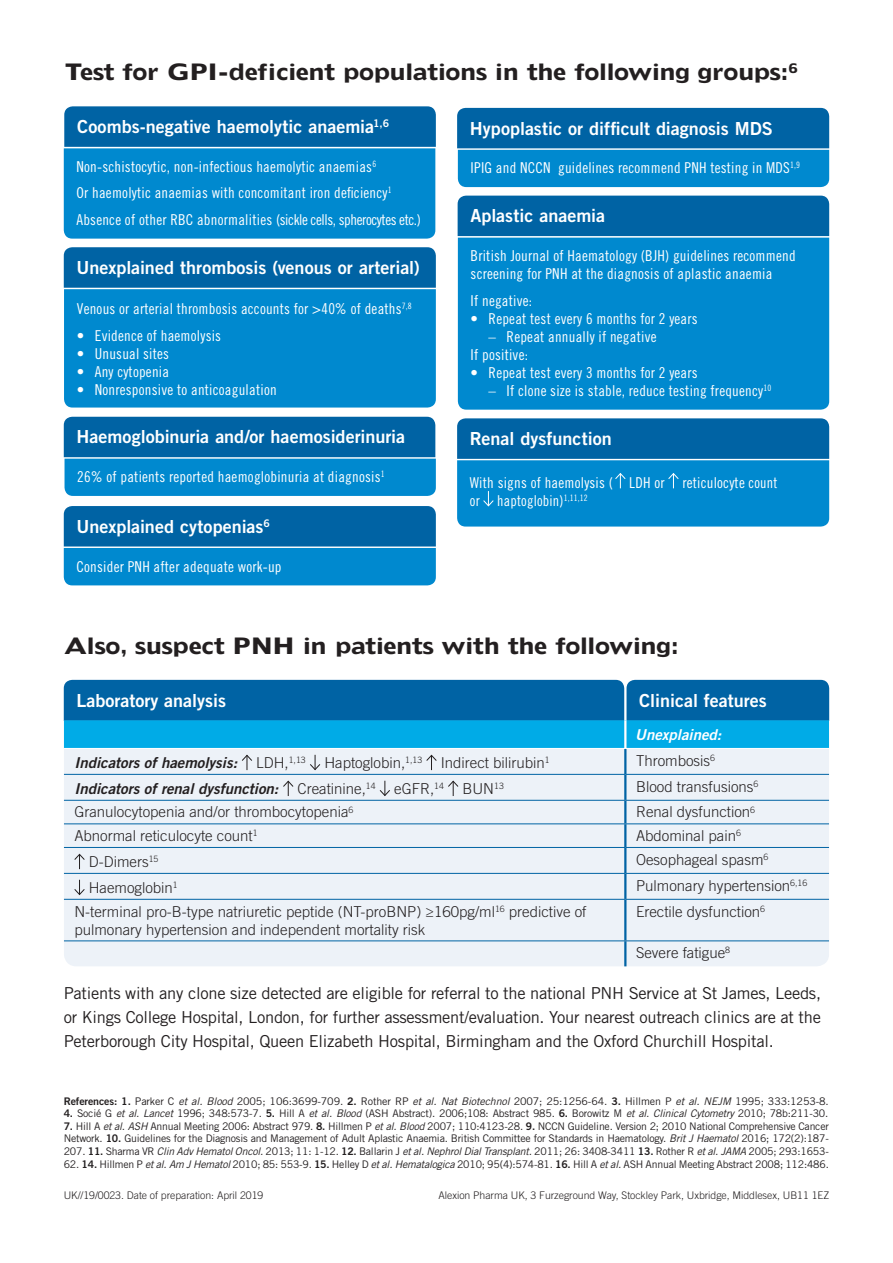
<style>
.page{position:relative;width:893px;height:1263px;background:#fff}
.page>*{position:absolute;margin:0;border:0;box-sizing:border-box;transform-origin:0 0}
.t1{font:700 21px "Doric LT Std";letter-spacing:-.075em;color:#231f20}
.t2{font:18px "Trade Gothic LT Std Bd 2";color:#fff}
.t3{font:16.5px/24px "Trade Gothic LT Std";letter-spacing:-.015em;color:#231f20;text-align:justify}
.t4{font:15px/18px "Trade Gothic LT Std Cn 18";letter-spacing:.015em;color:#fff}
.t5{font:300 15px/18px "Trade Gothic LT Std";color:#231f20}
.t6{font:15px "Trade Gothic LT Std Bd 2 Obl";color:#231f20}
.t7{font:15px "Trade Gothic LT Std Bd 2 Obl";color:#fff}
.t8{font:10.5px/12.6px "Trade Gothic LT Std";letter-spacing:-.02em;color:#231f20;text-align:justify}
.t9{font:300 10.5px "Trade Gothic LT Std";letter-spacing:-.005em;color:#231f20}
.s1{font-family:"Trade Gothic LT Std Bd 2"}
.s2{font-style:italic}
</style>
<div class="page">
<div style="left:458px;top:196px;width:371px;height:40px;background:#0063a4"></div>
<svg style="left:64px;top:106px;width:372px;height:133px;background:#0580c3"></svg>
<div style="left:458px;top:238px;width:371px;height:172px;background:#0089cf"></div>
<svg style="left:64px;top:417px;width:372px;height:79px;background:#0578ba"></svg>
<svg style="left:64px;top:506px;width:372px;height:79px;background:#0577b9"></svg>
<svg style="left:457px;top:108px;width:372px;height:79px;background:#0578ba"></svg>
<svg style="left:457px;top:418px;width:372px;height:109px;background:#067dc0"></svg>
<svg style="left:64px;top:247px;width:372px;height:161px;background:#0381c4"></svg>
<svg style="left:64px;top:680px;width:765px;height:68px;background:#0180bf"></svg>
<div style="left:64px;top:749px;width:765px;height:217px;background:#edf2f8"></div>
<hr style="left:624px;top:749px;width:2px;height:25px;background:#0063a4">
<hr style="left:624px;top:775px;width:2px;height:25px;background:#0063a4">
<hr style="left:624px;top:801px;width:2px;height:22px;background:#0063a4">
<hr style="left:624px;top:824px;width:2px;height:23px;background:#0063a4">
<hr style="left:624px;top:848px;width:2px;height:25px;background:#0063a4">
<hr style="left:624px;top:874px;width:2px;height:25px;background:#0063a4">
<hr style="left:624px;top:900px;width:2px;height:40px;background:#0063a4">
<hr style="left:624px;top:941px;width:2px;height:25px;background:#0063a4">
<hr style="left:64px;top:774px;width:561px;height:1px;background:#0063a4">
<hr style="left:625px;top:774px;width:204px;height:1px;background:#0063a4">
<hr style="left:64px;top:800px;width:561px;height:1px;background:#0063a4">
<hr style="left:625px;top:800px;width:204px;height:1px;background:#0063a4">
<hr style="left:64px;top:823px;width:561px;height:1px;background:#0063a4">
<hr style="left:625px;top:823px;width:204px;height:1px;background:#0063a4">
<hr style="left:64px;top:847px;width:561px;height:1px;background:#0063a4">
<hr style="left:625px;top:847px;width:204px;height:1px;background:#0063a4">
<hr style="left:64px;top:873px;width:561px;height:1px;background:#0063a4">
<hr style="left:625px;top:873px;width:204px;height:1px;background:#0063a4">
<hr style="left:64px;top:899px;width:561px;height:1px;background:#0063a4">
<hr style="left:625px;top:899px;width:204px;height:1px;background:#0063a4">
<hr style="left:64px;top:940px;width:561px;height:1px;background:#0063a4">
<hr style="left:625px;top:940px;width:204px;height:1px;background:#0063a4">
<hr style="left:624px;top:720px;width:2px;height:28px;background:#fff">
<svg style="left:241px;top:754px;width:12px;height:16px"></svg>
<svg style="left:309px;top:755px;width:12px;height:16px"></svg>
<svg style="left:426px;top:754px;width:11px;height:16px"></svg>
<svg style="left:282px;top:780px;width:12px;height:16px"></svg>
<svg style="left:379px;top:781px;width:12px;height:15px"></svg>
<svg style="left:447px;top:780px;width:12px;height:16px"></svg>
<svg style="left:74px;top:853px;width:11px;height:16px"></svg>
<svg style="left:74px;top:880px;width:11px;height:15px"></svg>
<h1 class="t1" style="left:64px;top:55px;width:736px">Test for GPI-deficient populations in the following groups:<sup>6</sup></h1>
<h2 class="t2" style="left:77px;top:115px;width:314px">Coombs-negative haemolytic anaemia<sup>1,6</sup></h2>
<h2 class="t2" style="left:470px;top:117px;width:304px">Hypoplastic or difficult diagnosis MDS</h2>
<h3 class="t4" style="left:77px;top:153px;width:346px;line-height:26.5px">Non-schistocytic, non-infectious haemolytic anaemias<sup>6<br></sup>Or haemolytic anaemias with concomitant iron deficiency<sup>1<br></sup>Absence of other RBC abnormalities (sickle cells, spherocytes etc.)</h3>
<h2 class="t2" style="left:77px;top:256px;width:345px">Unexplained thrombosis (venous or arterial)</h2>
<h3 class="t4" style="left:77px;top:300px;width:337px">Venous or arterial thrombosis accounts for &gt;40% of deaths<sup>7,8</sup></h3>
<h3 class="t4" style="left:77px;top:326px;width:146px">• Evidence of haemolysis</h3>
<h3 class="t4" style="left:77px;top:344px;width:94px">• Unusual sites</h3>
<h3 class="t4" style="left:77px;top:362px;width:94px">• Any cytopenia</h3>
<h3 class="t4" style="left:77px;top:380px;width:201px">• Nonresponsive to anticoagulation</h3>
<h2 class="t2" style="left:77px;top:426px;width:330px">Haemoglobinuria and/or haemosiderinuria</h2>
<h3 class="t4" style="left:77px;top:468px;width:309px">26% of patients reported haemoglobinuria at diagnosis<sup>1</sup></h3>
<h2 class="t2" style="left:77px;top:515px;width:195px">Unexplained cytopenias<sup>6</sup></h2>
<h3 class="t4" style="left:77px;top:557px;width:207px">Consider PNH after adequate work-up</h3>
<h3 class="t4" style="left:471px;top:159px;width:331px">IPIG and NCCN guidelines recommend PNH testing in MDS<sup>1,9</sup></h3>
<h2 class="t2" style="left:470px;top:205px;width:136px">Aplastic anaemia</h2>
<h3 class="t4" style="left:471px;top:247px;width:327px">British Journal of Haematology (BJH) guidelines recommend screening for PNH at the diagnosis of aplastic anaemia</h3>
<h3 class="t4" style="left:471px;top:291px;width:63px">If negative:</h3>
<h3 class="t4" style="left:471px;top:309px;width:229px">• Repeat test every 6 months for 2 years</h3>
<h3 class="t4" style="left:471px;top:327px;width:187px;text-indent:18px">– Repeat annually if negative<br>If positive:</h3>
<h3 class="t4" style="left:471px;top:363px;width:229px">• Repeat test every 3 months for 2 years</h3>
<h3 class="t4" style="left:489px;top:381px;width:284px">– If clone size is stable, reduce testing frequency<sup>10</sup></h3>
<h2 class="t2" style="left:470px;top:427px;width:143px">Renal dysfunction</h2>
<h3 class="t4" style="left:470px;top:474px;width:309px">With signs of haemolysis ( LDH or reticulocyte count or haptoglobin)<sup>1,11,12</sup></h3>
<h1 class="t1" style="left:64px;top:629px;width:617px">Also, suspect PNH in patients with the following:</h1>
<h2 class="t2" style="left:77px;top:689px;width:151px">Laboratory analysis</h2>
<h2 class="t2" style="left:639px;top:689px;width:129px">Clinical features</h2>
<h3 class="t7" style="left:635px;top:725px;width:88px">Unexplained:</h3>
<h3 class="t6" style="left:74px;top:753px;width:164px">Indicators of haemolysis:</h3>
<h3 class="t5" style="left:256px;top:753px;width:295px">LDH,<sup>1,13</sup> Haptoglobin,<sup>1,13</sup> Indirect bilirubin<sup>1</sup></h3>
<h3 class="t5" style="left:636px;top:751px;width:81px">Thrombosis<sup>6</sup></h3>
<h3 class="t6" style="left:74px;top:779px;width:206px">Indicators of renal dysfunction:</h3>
<h3 class="t5" style="left:298px;top:779px;width:208px">Creatinine,<sup>14</sup> eGFR,<sup>14</sup> BUN<sup>13</sup></h3>
<h3 class="t5" style="left:636px;top:777px;width:124px">Blood transfusions<sup>6</sup></h3>
<h3 class="t5" style="left:74px;top:803px;width:281px">Granulocytopenia and/or thrombocytopenia<sup>6</sup></h3>
<h3 class="t5" style="left:636px;top:803px;width:121px">Renal dysfunction<sup>6</sup></h3>
<h3 class="t5" style="left:74px;top:826px;width:185px">Abnormal reticulocyte count<sup>1</sup></h3>
<h3 class="t5" style="left:636px;top:826px;width:106px">Abdominal pain<sup>6</sup></h3>
<h3 class="t5" style="left:89px;top:852px;width:71px">D-Dimers<sup>15</sup></h3>
<h3 class="t5" style="left:636px;top:850px;width:134px">Oesophageal spasm<sup>6</sup></h3>
<h3 class="t5" style="left:89px;top:878px;width:91px">Haemoglobin<sup>1</sup></h3>
<h3 class="t5" style="left:636px;top:876px;width:173px">Pulmonary hypertension<sup>6,16</sup></h3>
<h3 class="t5" style="left:74px;top:902px;width:513px">N-terminal pro-B-type natriuretic peptide (NT-proBNP) ≥160pg/ml<sup>16</sup> predictive of pulmonary hypertension and independent mortality risk</h3>
<h3 class="t5" style="left:636px;top:902px;width:131px">Erectile dysfunction<sup>6</sup></h3>
<h3 class="t5" style="left:636px;top:943px;width:96px">Severe fatigue<sup>8</sup></h3>
<p class="t3" style="left:64px;top:980px;width:759px">Patients with any clone size detected are eligible for referral to the national PNH Service at St James, Leeds, or Kings College Hospital, London, for further assessment/evaluation. Your nearest outreach clinics are at the Peterborough City Hospital, Queen Elizabeth Hospital, Birmingham and the Oxford Churchill Hospital.</p>
<p class="t8" style="left:64px;top:1094px;width:767px"><span class="s1">References: 1.</span> Parker C <span class="s2">et al. Blood</span> 2005; 106:3699-709. <span class="s1">2.</span> Rother RP <span class="s2">et al. Nat Biotechnol</span> 2007; 25:1256-64. <span class="s1">3.</span> Hillmen P <span class="s2">et al. NEJM</span> 1995; 333:1253-8.</p>
<p class="t8" style="left:64px;top:1107px;width:766px"><span class="s1">4.</span> Socié G <span class="s2">et al. Lancet</span> 1996; 348:573-7. <span class="s1">5.</span> Hill A <span class="s2">et al. Blood</span> (ASH Abstract). 2006;108: Abstract 985. <span class="s1">6.</span> Borowitz M <span class="s2">et al. Clinical Cytometry</span> 2010; 78b:211-30.</p>
<p class="t8" style="left:64px;top:1119px;width:767px"><span class="s1">7.</span> Hill A <span class="s2">et al. ASH</span> Annual Meeting 2006: Abstract 979. <span class="s1">8.</span> Hillmen P <span class="s2">et al. Blood</span> 2007; 110:4123-28. <span class="s1">9.</span> NCCN Guideline. Version 2; 2010 National Comprehensive Cancer Network. <span class="s1">10.</span> Guidelines for the Diagnosis and Management of Adult Aplastic Anaemia. British Committee for Standards in Haematology. <span class="s2">Brit J Haematol</span> 2016; 172(2):187- 207. <span class="s1">11.</span> Sharma VR <span class="s2">Clin Adv Hematol Oncol.</span> 2013; 11: 1-12. <span class="s1">12.</span> Ballarin J <span class="s2">et al. Nephrol Dial Transplant.</span> 2011; 26: 3408-3411 <span class="s1">13.</span> Rother R <span class="s2">et al. JAMA</span> 2005; 293:1653-</p>
<p class="t8" style="left:64px;top:1157px;width:767px">62. <span class="s1">14.</span> Hillmen P <span class="s2">et al. Am J Hematol</span> 2010; 85: 553-9. <span class="s1">15.</span> Helley D <span class="s2">et al. Hematalogica</span> 2010; 95(4):574-81. <span class="s1">16.</span> Hill A <span class="s2">et al.</span> ASH Annual Meeting Abstract 2008; 112:486.</p>
<p class="t9" style="left:64px;top:1189px;width:201px">UK//19/0023. Date of preparation: April 2019</p>
<p class="t9" style="left:439px;top:1189px;width:392px">Alexion Pharma UK, 3 Furzeground Way, Stockley Park, Uxbridge, Middlesex, UB11 1EZ</p>
</div>
